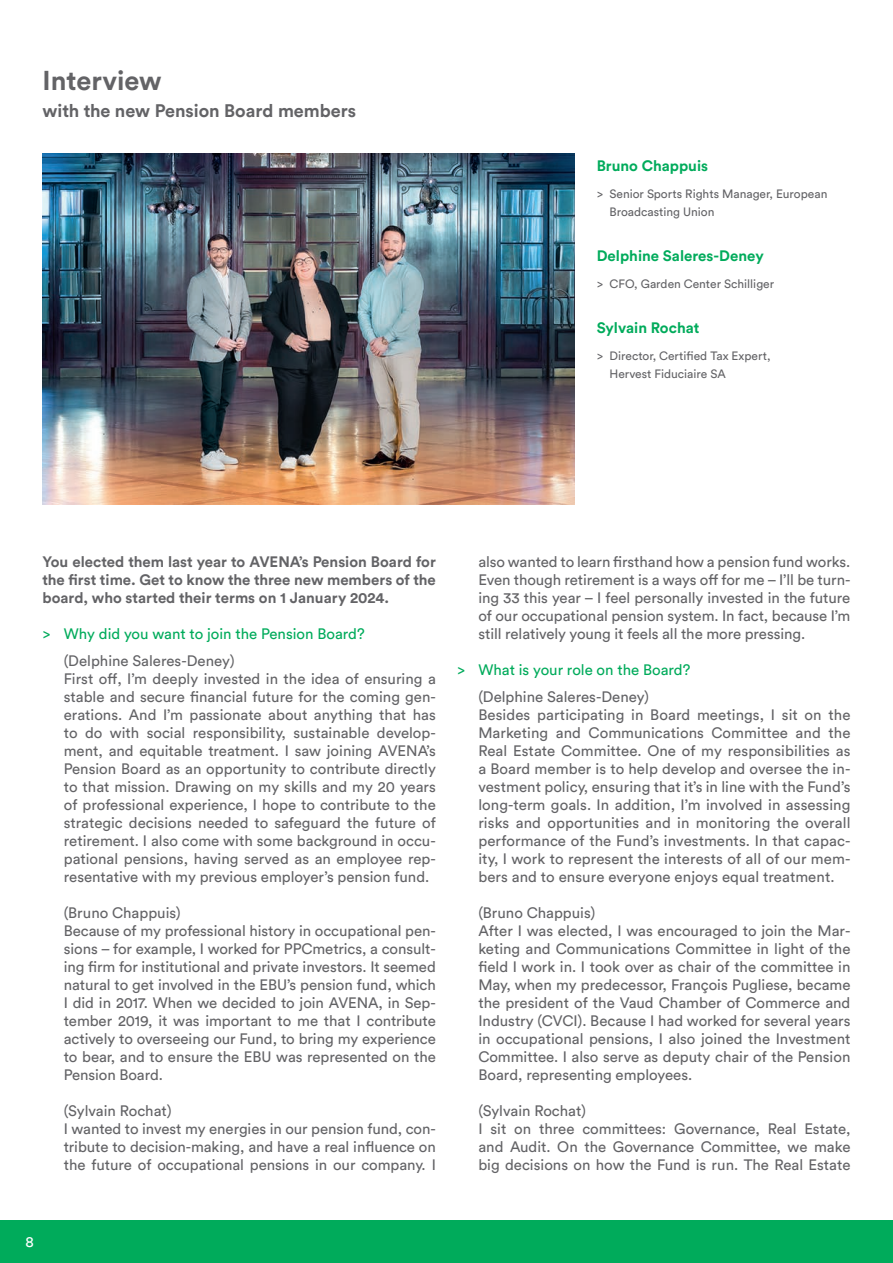
<style>
.page{position:relative;width:893px;height:1263px;background:#fff}
.page>*{position:absolute;margin:0;border:0;box-sizing:border-box;transform-origin:0 0}
.Titre{font:700 27px "Circular Std";color:#636366}
.sous-titre{font:700 18px "Circular Std";color:#636366}
.courant_thèmes{font:15px/18px "Circular Std";color:#636366;text-align:justify}
.Intro{font:700 15px/18px "Circular Std";color:#636366;text-align:justify}
.t1{font:15px "Circular Std";color:#00ab5b}
.courant{font:700 15px "Circular Std";color:#00ab5b}
.t2{font:15px "Circular Std";color:#fff}
.t3{font:12px/18px "Circular Std";color:#636366}
</style>
<div class="page">
<img style="left:43px;top:153px;width:531px;height:351px">
<div style="left:0;top:1220px;width:893px;height:43px;background:#00ab5b"></div>
<p class="Titre" style="left:43px;top:63px;width:121px">Interview</p>
<p class="sous-titre" style="left:43px;top:99px;width:315px">with the new Pension Board members</p>
<p class="courant" style="left:597px;top:156px;width:113px">Bruno Chappuis</p>
<p class="t3" style="left:609px;top:185px;width:219px">Senior Sports Rights Manager, European<br>Broadcasting Union</p>
<p class="courant" style="left:597px;top:246px;width:168px">Delphine Saleres‑Deney</p>
<p class="t3" style="left:609px;top:275px;width:166px">CFO, Garden Center Schilliger</p>
<p class="courant" style="left:597px;top:318px;width:104px">Sylvain Rochat</p>
<p class="t3" style="left:609px;top:347px;width:163px">Director, Certified Tax Expert,<br>Hervest Fiduciaire SA</p>
<p class="Intro" style="left:43px;top:552px;width:395px">You elected them last year to AVENA’s Pension Board for the first time. Get to know the three new members of the board, who started their terms on 1 January 2024.</p>
<p class="t1" style="left:64px;top:625px;width:302px">Why did you want to join the Pension Board?</p>
<p class="courant_thèmes" style="left:64px;top:652px;width:172px">(Delphine Saleres‑Deney)</p>
<p class="courant_thèmes" style="left:64px;top:670px;width:374px">First off, I’m deeply invested in the idea of ensuring a stable and secure financial future for the coming gen&shy;erations. And I’m passionate about anything that has to do with social responsibility, sustainable develop&shy;ment, and equitable treatment. I saw joining AVENA’s Pension Board as an opportunity to contribute directly to that mission. Drawing on my skills and my 20 years of professional experience, I hope to contribute to the strategic decisions needed to safeguard the future of retirement. I also come with some background in occu&shy;pational pensions, having served as an employee rep&shy;resentative with my previous employer’s pension fund.</p>
<p class="courant_thèmes" style="left:64px;top:904px;width:118px">(Bruno Chappuis)</p>
<p class="courant_thèmes" style="left:64px;top:922px;width:374px">Because of my professional history in occupational pen&shy;sions – for example, I worked for PPCmetrics, a consult&shy;ing firm for institutional and private investors. It seemed natural to get involved in the EBU’s pension fund, which I did in 2017. When we decided to join AVENA, in Sep&shy;tember 2019, it was important to me that I contribute actively to overseeing our Fund, to bring my experience to bear, and to ensure the EBU was represented on the Pension Board.</p>
<p class="courant_thèmes" style="left:64px;top:1102px;width:109px">(Sylvain Rochat)</p>
<p class="courant_thèmes" style="left:64px;top:1120px;width:374px">I wanted to invest my energies in our pension fund, con&shy;tribute to decision-making, and have a real influence on the future of occupational pensions in our company. I</p>
<p class="t2" style="left:26px;top:1233px;width:10px">8</p>
<p class="courant_thèmes" style="left:478px;top:553px;width:374px">also wanted to learn firsthand how a pension fund works.<br>Even though retirement is a ways off for me – I’ll be turn&shy;ing 33 this year – I feel personally invested in the future of our occupational pension system. In fact, because I’m still relatively young it feels all the more pressing.</p>
<p class="t1" style="left:478px;top:661px;width:214px">What is your role on the Board?</p>
<p class="courant_thèmes" style="left:478px;top:688px;width:172px">(Delphine Saleres‑Deney)</p>
<p class="courant_thèmes" style="left:478px;top:706px;width:374px">Besides participating in Board meetings, I sit on the Marketing and Communications Committee and the Real Estate Committee. One of my responsibilities as a Board member is to help develop and oversee the in&shy;vestment policy, ensuring that it’s in line with the Fund’s long-term goals. In addition, I’m involved in assessing risks and opportunities and in monitoring the overall performance of the Fund’s investments. In that capac&shy;ity, I work to represent the interests of all of our mem&shy;bers and to ensure everyone enjoys equal treatment.</p>
<p class="courant_thèmes" style="left:478px;top:904px;width:118px">(Bruno Chappuis)</p>
<p class="courant_thèmes" style="left:478px;top:922px;width:374px">After I was elected, I was encouraged to join the Mar&shy;keting and Communications Committee in light of the field I work in. I took over as chair of the committee in May, when my predecessor, François Pugliese, became the president of the Vaud Chamber of Commerce and Industry (CVCI). Because I had worked for several years in occupational pensions, I also joined the Investment Committee. I also serve as deputy chair of the Pension Board, representing employees.</p>
<p class="courant_thèmes" style="left:478px;top:1102px;width:109px">(Sylvain Rochat)</p>
<p class="courant_thèmes" style="left:478px;top:1120px;width:374px">I sit on three committees: Governance, Real Estate, and Audit. On the Governance Committee, we make big decisions on how the Fund is run. The Real Estate</p>
</div>
